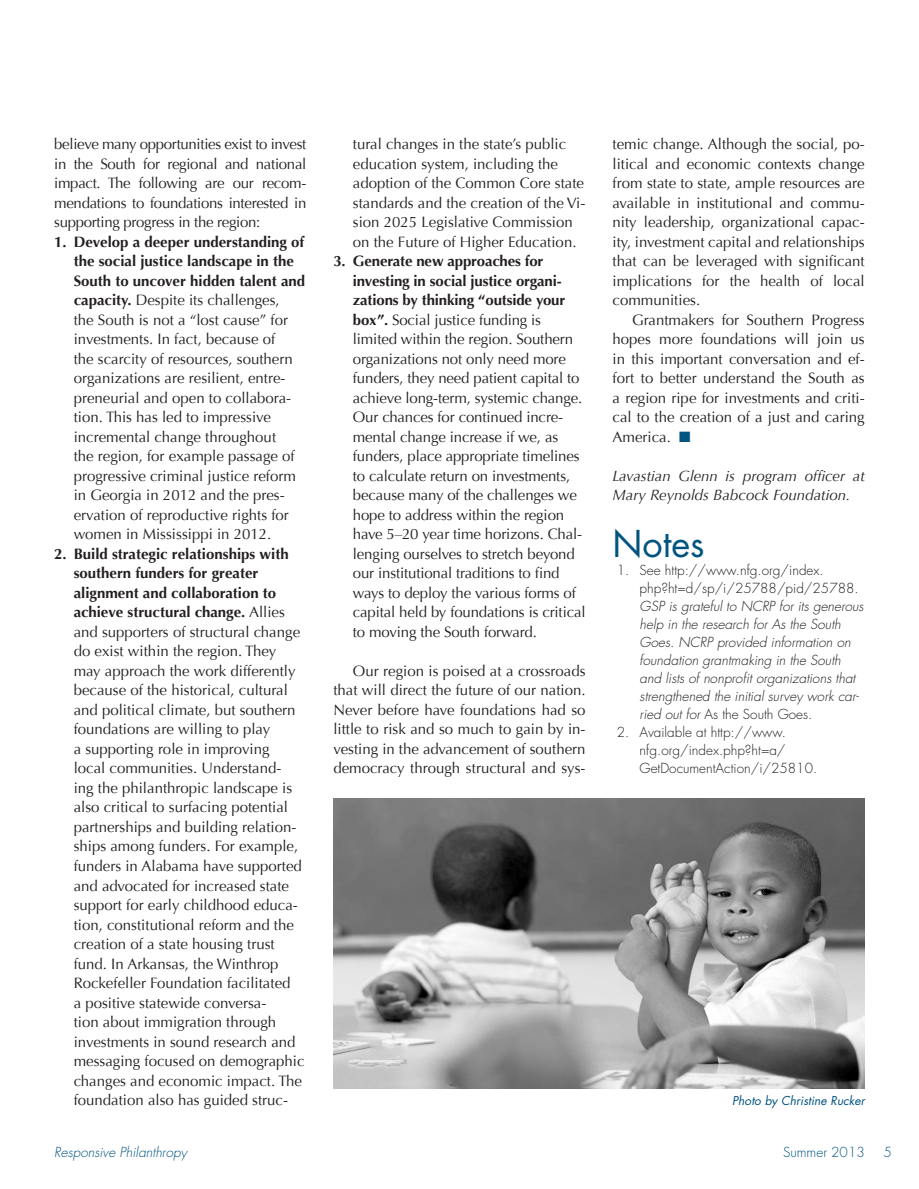
<style>
.page{position:relative;width:919px;height:1189px;background:#fff}
.page>*{position:absolute;margin:0;border:0;box-sizing:border-box;transform-origin:0 0}
.t1{font:36px "Futura";color:#005480}
.t2{font:15px/19.5px "Optima";color:#231f20;text-align:justify}
.t3{font:italic 15px/19.5px "Optima";color:#231f20}
.t4{font:italic 300 13.5px/18px "Futura";color:#231f20}
.t5{font:300 13.5px/18px "Futura";color:#231f20}
.t6{font:italic 300 13.5px "Futura";color:#005480}
.t7{font:300 13.5px "Futura";color:#005480}
.t8{font:italic 12px "Futura";color:#005480}
.s1{font-weight:700}
.s2{color:#005480}
.s3{font-style:normal}
</style>
<div class="page">
<img style="left:333px;top:798px;width:531px;height:290px">
<p class="t2" style="left:54px;top:134px;width:254px">believe many opportunities exist to invest in the South for regional and national impact. The following are our recom&shy;mendations to foundations interested in supporting progress in the region:</p>
<p class="t2" style="left:74px;top:232px;width:233px;text-align:left;text-indent:-20px"><span class="s1">1. Develop a deeper understanding of the social justice landscape in the South to uncover hidden talent and capacity.</span> Despite its challenges,<br>the South is not a “lost cause” for investments. In fact, because of<br>the scarcity of resources, southern organizations are resilient, entre&shy;preneurial and open to collabora&shy;tion. This has led to impressive incremental change throughout<br>the region, for example passage of progressive criminal justice reform in Georgia in 2012 and the pres&shy;ervation of reproductive rights for women in Mississippi in 2012.</p>
<p class="t2" style="left:74px;top:544px;width:232px;text-align:left;text-indent:-20px"><span class="s1">2. Build strategic relationships with southern funders for greater alignment and collaboration to achieve structural change.</span> Allies and supporters of structural change do exist within the region. They may approach the work differently because of the historical, cultural and political climate, but southern foundations are willing to play<br>a supporting role in improving local communities. Understand&shy;ing the philanthropic landscape is also critical to surfacing potential partnerships and building relation&shy;ships among funders. For example, funders in Alabama have supported and advocated for increased state support for early childhood educa&shy;tion, constitutional reform and the creation of a state housing trust fund. In Arkansas, the Winthrop Rockefeller Foundation facilitated<br>a positive statewide conversa-<br>tion about immigration through investments in sound research and messaging focused on demographic changes and economic impact. The foundation also has guided struc-</p>
<p class="t2" style="left:353px;top:134px;width:234px;text-align:left">tural changes in the state’s public education system, including the adoption of the Common Core state standards and the creation of the Vi&shy;sion 2025 Legislative Commission on the Future of Higher Education.</p>
<p class="t2" style="left:353px;top:251px;width:234px;text-align:left;text-indent:-20px"><span class="s1">3. Generate new approaches for investing in social justice organi&shy;zations by thinking “outside your box”.</span> Social justice funding is limited within the region. Southern organizations not only need more funders, they need patient capital to achieve long-term, systemic change.<br>Our chances for continued incre&shy;mental change increase if we, as funders, place appropriate timelines to calculate return on investments, because many of the challenges we hope to address within the region have 5–20 year time horizons. Chal&shy;lenging ourselves to stretch beyond our institutional traditions to find ways to deploy the various forms of capital held by foundations is critical to moving the South forward.</p>
<p class="t2" style="left:333px;top:661px;width:254px;text-indent:20px">Our region is poised at a crossroads that will direct the future of our nation.<br>Never before have foundations had so little to risk and so much to gain by in&shy;vesting in the advancement of southern democracy through structural and sys-</p>
<p class="t2" style="left:612px;top:134px;width:254px">temic change. Although the social, po&shy;litical and economic contexts change from state to state, ample resources are available in institutional and commu&shy;nity leadership, organizational capac&shy;ity, investment capital and relationships that can be leveraged with significant implications for the health of local communities.</p>
<p class="t2" style="left:612px;top:310px;width:254px;text-indent:20px">Grantmakers for Southern Progress hopes more foundations will join us in this important conversation and ef&shy;fort to better understand the South as a region ripe for investments and criti&shy;cal to the creation of a just and caring America. <span class="s2">■</span></p>
<p class="t3" style="left:612px;top:466px;width:254px">Lavastian Glenn is program officer at<br>Mary Reynolds Babcock Foundation.</p>
<h1 class="t1" style="left:612px;top:519px;width:93px">Notes</h1>
<p class="t5" style="left:639px;top:561px;width:220px;text-indent:-23px">1. See http://www.nfg.org/index. php?ht=d/sp/i/25788/pid/25788.</p>
<p class="t4" style="left:639px;top:597px;width:225px">GSP is grateful to NCRP for its generous help in the research for As the South Goes. NCRP provided information on foundation grantmaking in the South and lists of nonprofit organizations that strengthened the initial survey work car&shy;ried out for <span class="s3">As the South Goes.</span></p>
<p class="t5" style="left:639px;top:723px;width:179px;text-indent:-23px">2. Available at http://www. nfg.org/index.php?ht=a/<br>GetDocumentAction/i/25810.</p>
<p class="t8" style="left:732px;top:1092px;width:134px">Photo by Christine Rucker</p>
<p class="t6" style="left:54px;top:1143px;width:134px">Responsive Philanthropy</p>
<p class="t7" style="left:783px;top:1143px;width:83px">Summer 2013</p>
<p class="t7" style="left:883px;top:1143px;width:10px">5</p>
</div>
